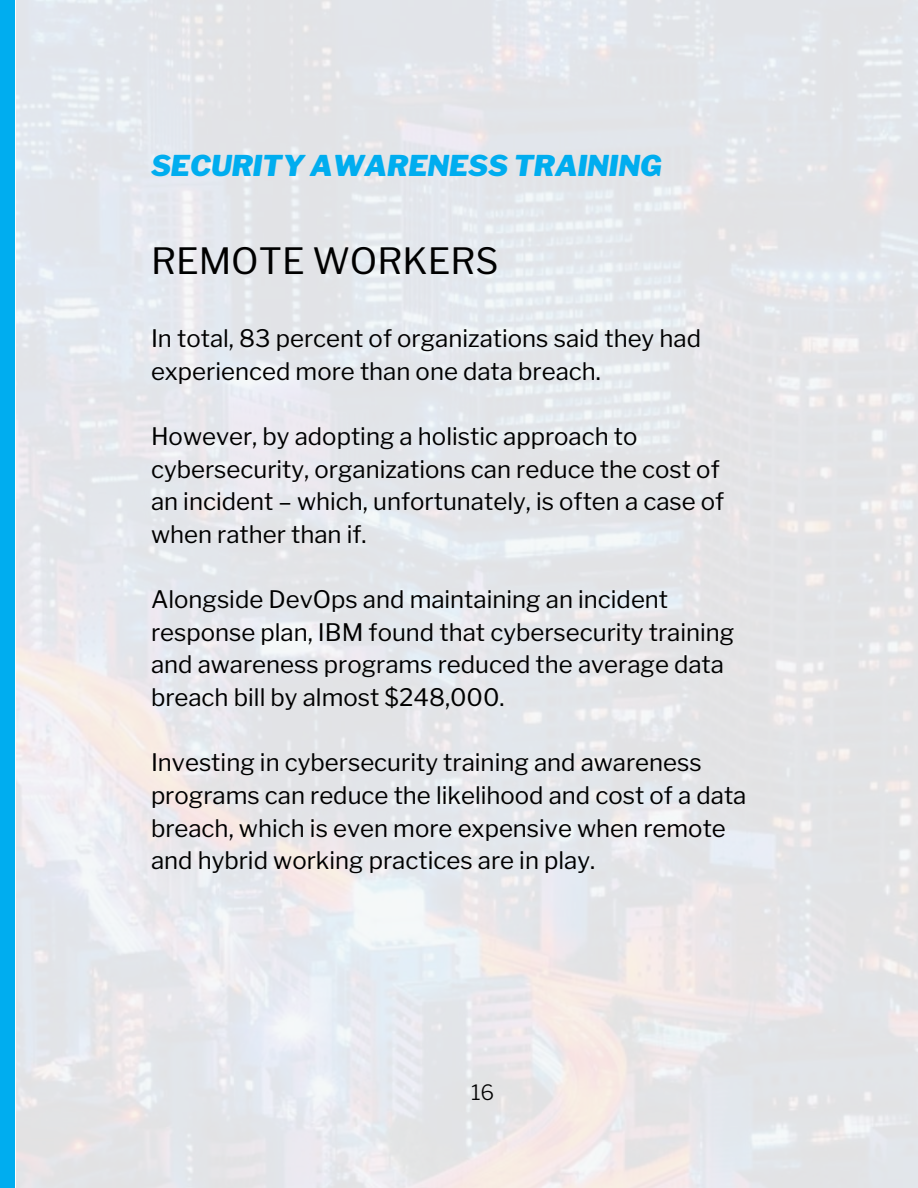
<style>
.page{position:relative;width:918px;height:1188px;background:#fff}
.page>*{position:absolute;margin:0;border:0;box-sizing:border-box;transform-origin:0 0}
.t1{font:36px "Libre Franklin";color:#000}
.t2{font:italic 900 28.5px "Libre Franklin";color:#00adef}
.t3{font:24px/32.7px "Libre Franklin";color:#000}
.t4{font:300 21px "Libre Franklin";color:#000}
</style>
<div class="page">
<div style="left:0;top:0;width:14px;height:1188px;background:#00adef"></div>
<p class="t2" style="left:151px;top:149px;width:512px">SECURITY AWARENESS TRAINING</p>
<h1 class="t1" style="left:151px;top:239px;width:349px">REMOTE WORKERS</h1>
<p class="t3" style="left:151px;top:322px;width:552px">In total, 83 percent of organizations said they had experienced more than one data breach.</p>
<p class="t3" style="left:151px;top:420px;width:575px">However, by adopting a holistic approach to cybersecurity, organizations can reduce the cost of an incident – which, unfortunately, is often a case of when rather than if.</p>
<p class="t3" style="left:151px;top:583px;width:585px">Alongside DevOps and maintaining an incident response plan, IBM found that cybersecurity training and awareness programs reduced the average data breach bill by almost $248,000.</p>
<p class="t3" style="left:151px;top:746px;width:597px">Investing in cybersecurity training and awareness programs can reduce the likelihood and cost of a data breach, which is even more expensive when remote and hybrid working practices are in play.</p>
<p class="t4" style="left:471px;top:1080px;width:25px">16</p>
</div>
